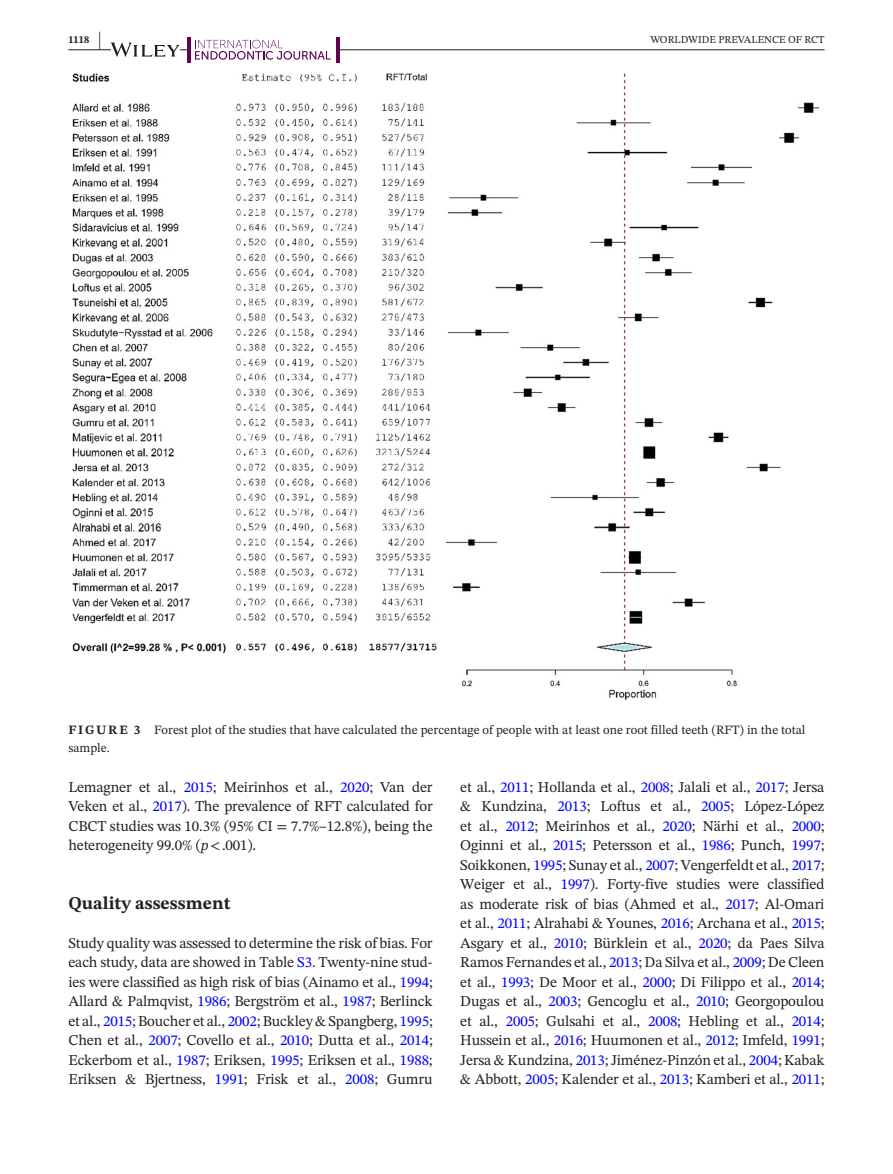
<style>
.page{position:relative;width:893px;height:1174px;background:#fff}
.page>*{position:absolute;margin:0;border:0;box-sizing:border-box;transform-origin:0 0}
.t1{font:700 18px "STIX Two Text";color:#231f20}
.t2{font:15px/19.5px "STIX Two Text";letter-spacing:-.01em;color:#231f20;text-align:justify}
.t3{font:12.75px/18px "STIX Two Text";color:#231f20}
.t4{font:10.5px "STIX Two Text";color:#231f20}
.t5{font:700 10.5px "STIX Two Text";color:#231f20}
.s1{font-size:21px}
.s2{font-weight:700}
.s3{color:#00f}
.s4{font-family:"STIX"}
.s5{font-style:italic}
</style>
<div class="page">
<hr style="left:68px;top:49px;width:756px;height:1px;background:#231f20">
<svg style="left:111px;top:43px;width:68px;height:14px"></svg>
<div style="left:187px;top:37px;width:153px;height:25px;background:#fff"></div>
<hr style="left:187px;top:37px;width:3px;height:25px;background:#61024f">
<hr style="left:336px;top:37px;width:4px;height:25px;background:#61024f">
<svg style="left:195px;top:40px;width:136px;height:20px"></svg>
<img style="left:72px;top:73px;width:748px;height:627px">
<p class="t5" style="left:68px;top:32px;width:34px">1118 <span class="s1">|</span></p>
<p class="t4" style="left:650px;top:32px;width:176px">WORLDWIDE PREVALENCE OF RCT</p>
<p class="t3" style="left:68px;top:721px;width:739px"><span class="s2">FIGURE 3</span> Forest plot of the studies that have calculated the percentage of people with at least one root filled teeth (RFT) in the total sample.</p>
<p class="t2" style="left:68px;top:777px;width:366px">Lemagner et al., <span class="s3">2015</span>; Meirinhos et al., <span class="s3">2020</span>; Van der Veken et al., <span class="s3">2017</span>). The prevalence of RFT calculated for CBCT studies was 10.3% (95% CI <span class="s4">=</span> 7.7%–12.8%), being the heterogeneity 99.0% (<span class="s5">p</span><span class="s4">&lt;</span>.001).</p>
<p class="t1" style="left:68px;top:890px;width:164px">Quality assessment</p>
<p class="t2" style="left:68px;top:933px;width:366px">Study quality was assessed to determine the risk of bias. For each study, data are showed in Table <span class="s3">S3</span>. Twenty-nine stud&shy;ies were classified as high risk of bias (Ainamo et al., <span class="s3">1994</span>; Allard &amp; Palmqvist, <span class="s3">1986</span>; Bergström et al., <span class="s3">1987</span>; Berlinck et al., <span class="s3">2015</span>; Boucher et al., <span class="s3">2002</span>; Buckley &amp; Spangberg, <span class="s3">1995</span>; Chen et al., <span class="s3">2007</span>; Covello et al., <span class="s3">2010</span>; Dutta et al., <span class="s3">2014</span>; Eckerbom et al., <span class="s3">1987</span>; Eriksen, <span class="s3">1995</span>; Eriksen et al., <span class="s3">1988</span>; Eriksen &amp; Bjertness, <span class="s3">1991</span>; Frisk et al., <span class="s3">2008</span>; Gumru</p>
<p class="t2" style="left:460px;top:777px;width:366px">et al., <span class="s3">2011</span>; Hollanda et al., <span class="s3">2008</span>; Jalali et al., <span class="s3">2017</span>; Jersa &amp; Kundzina, <span class="s3">2013</span>; Loftus et al., <span class="s3">2005</span>; López-López et al., <span class="s3">2012</span>; Meirinhos et al., <span class="s3">2020</span>; Närhi et al., <span class="s3">2000</span>; Oginni et al., <span class="s3">2015</span>; Petersson et al., <span class="s3">1986</span>; Punch, <span class="s3">1997</span>; Soikkonen, <span class="s3">1995</span>; Sunay et al., <span class="s3">2007</span>; Vengerfeldt et al., <span class="s3">2017</span>; Weiger et al., <span class="s3">1997</span>). Forty-five studies were classified as moderate risk of bias (Ahmed et al., <span class="s3">2017</span>; Al-Omari et al., <span class="s3">2011</span>; Alrahabi &amp; Younes, <span class="s3">2016</span>; Archana et al., <span class="s3">2015</span>; Asgary et al., <span class="s3">2010</span>; Bürklein et al., <span class="s3">2020</span>; da Paes Silva Ramos Fernandes et al., <span class="s3">2013</span>; Da Silva et al., <span class="s3">2009</span>; De Cleen et al., <span class="s3">1993</span>; De Moor et al., <span class="s3">2000</span>; Di Filippo et al., <span class="s3">2014</span>; Dugas et al., <span class="s3">2003</span>; Gencoglu et al., <span class="s3">2010</span>; Georgopoulou et al., <span class="s3">2005</span>; Gulsahi et al., <span class="s3">2008</span>; Hebling et al., <span class="s3">2014</span>; Hussein et al., <span class="s3">2016</span>; Huumonen et al., <span class="s3">2012</span>; Imfeld, <span class="s3">1991</span>; Jersa &amp; Kundzina, <span class="s3">2013</span>; Jiménez-Pinzón et al., <span class="s3">2004</span>; Kabak &amp; Abbott, <span class="s3">2005</span>; Kalender et al., <span class="s3">2013</span>; Kamberi et al., <span class="s3">2011</span>;</p>
</div>
